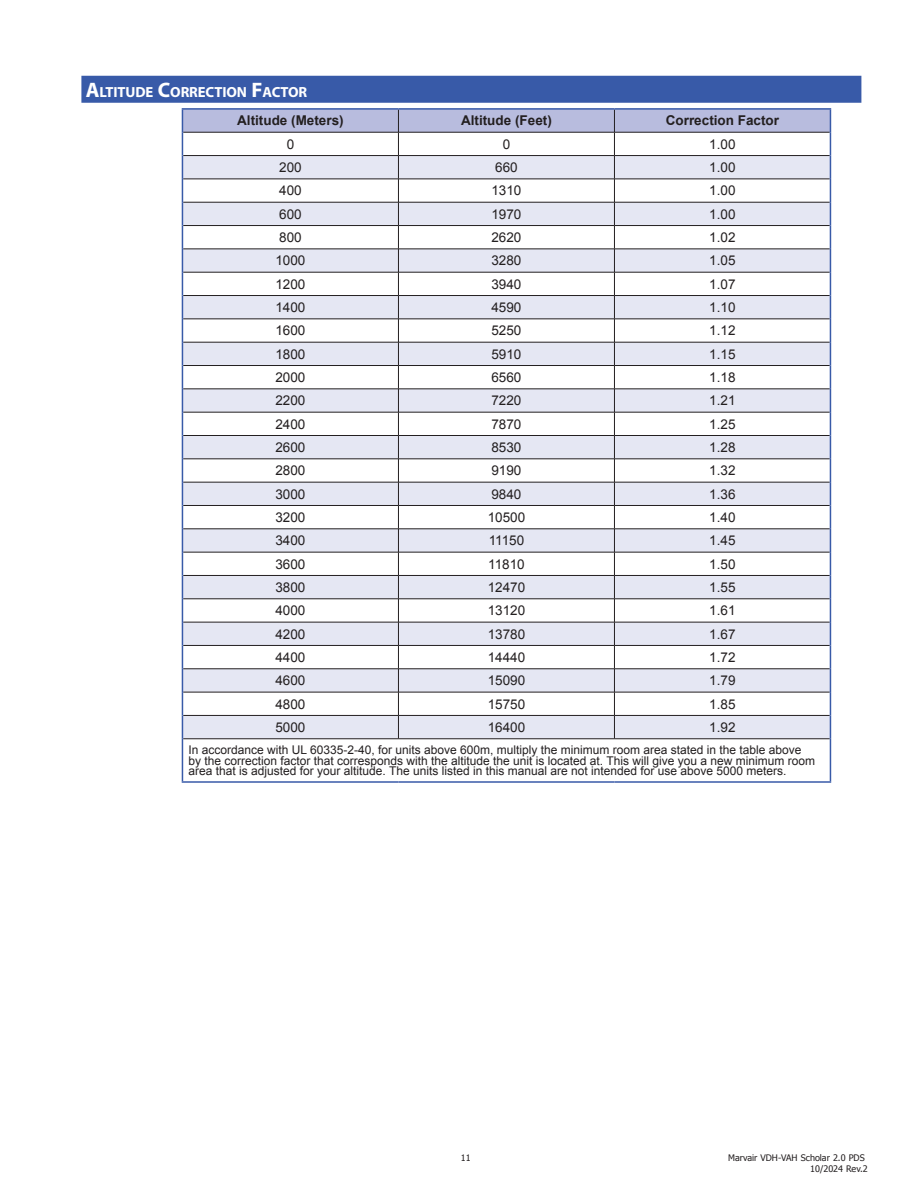
<style>
.page{position:relative;width:918px;height:1188px;background:#fff}
.page>*{position:absolute;margin:0;border:0;box-sizing:border-box;transform-origin:0 0}
.subhead{font:700 14.7px "Myriad Pro";letter-spacing:-.005em;color:#fff}
.Table_Style{font:13.5px "Arial";color:#231f20}
.Table_Style-2{font:700 13.5px "Arial";color:#231f20}
.Table_Style-3{font:12px/10.5px "Arial";color:#231f20}
.t1{font:9px/10.5px "Tahoma";color:#231f20}
.s1{font-size:21px}
</style>
<div class="page">
<div style="left:81px;top:76px;width:780px;height:27px;background:#385aa8"></div>
<hr style="left:183px;top:739px;width:215px;height:1px;background:#231f20">
<hr style="left:398px;top:739px;width:216px;height:1px;background:#231f20">
<hr style="left:614px;top:739px;width:216px;height:1px;background:#231f20">
<hr style="left:182px;top:108px;width:216px;height:2px;background:#385aa8">
<hr style="left:398px;top:108px;width:216px;height:2px;background:#385aa8">
<hr style="left:614px;top:108px;width:217px;height:2px;background:#385aa8">
<svg style="left:182px;top:109px;width:649px;height:630px"></svg>
<hr style="left:182px;top:739px;width:1px;height:42px;background:#385aa8">
<hr style="left:830px;top:739px;width:1px;height:42px;background:#385aa8">
<hr style="left:182px;top:781px;width:216px;height:2px;background:#385aa8">
<hr style="left:398px;top:781px;width:216px;height:2px;background:#385aa8">
<hr style="left:614px;top:781px;width:217px;height:2px;background:#385aa8">
<p class="subhead" style="left:86px;top:82px;width:223px"><span class="s1">A</span>LTITUDE <span class="s1">C</span>ORRECTION <span class="s1">F</span>ACTOR</p>
<p class="Table_Style-2" style="left:237px;top:112px;width:108px">Altitude (Meters)</p>
<p class="Table_Style-2" style="left:461px;top:112px;width:92px">Altitude (Feet)</p>
<p class="Table_Style-2" style="left:666px;top:112px;width:115px">Correction Factor</p>
<p class="Table_Style" style="left:287px;top:135px;width:9px">0</p>
<p class="Table_Style" style="left:503px;top:135px;width:9px">0</p>
<p class="Table_Style" style="left:709px;top:135px;width:28px">1.00</p>
<p class="Table_Style" style="left:279px;top:159px;width:24px">200</p>
<p class="Table_Style" style="left:495px;top:159px;width:24px">660</p>
<p class="Table_Style" style="left:709px;top:159px;width:28px">1.00</p>
<p class="Table_Style" style="left:279px;top:182px;width:24px">400</p>
<p class="Table_Style" style="left:491px;top:182px;width:32px">1310</p>
<p class="Table_Style" style="left:709px;top:182px;width:28px">1.00</p>
<p class="Table_Style" style="left:279px;top:205px;width:24px">600</p>
<p class="Table_Style" style="left:491px;top:205px;width:32px">1970</p>
<p class="Table_Style" style="left:709px;top:205px;width:28px">1.00</p>
<p class="Table_Style" style="left:279px;top:229px;width:24px">800</p>
<p class="Table_Style" style="left:491px;top:229px;width:32px">2620</p>
<p class="Table_Style" style="left:709px;top:229px;width:28px">1.02</p>
<p class="Table_Style" style="left:275px;top:252px;width:32px">1000</p>
<p class="Table_Style" style="left:491px;top:252px;width:32px">3280</p>
<p class="Table_Style" style="left:709px;top:252px;width:28px">1.05</p>
<p class="Table_Style" style="left:275px;top:275px;width:32px">1200</p>
<p class="Table_Style" style="left:491px;top:275px;width:32px">3940</p>
<p class="Table_Style" style="left:709px;top:275px;width:28px">1.07</p>
<p class="Table_Style" style="left:275px;top:299px;width:32px">1400</p>
<p class="Table_Style" style="left:491px;top:299px;width:32px">4590</p>
<p class="Table_Style" style="left:709px;top:299px;width:28px">1.10</p>
<p class="Table_Style" style="left:275px;top:322px;width:32px">1600</p>
<p class="Table_Style" style="left:491px;top:322px;width:32px">5250</p>
<p class="Table_Style" style="left:709px;top:322px;width:28px">1.12</p>
<p class="Table_Style" style="left:275px;top:345px;width:32px">1800</p>
<p class="Table_Style" style="left:491px;top:345px;width:32px">5910</p>
<p class="Table_Style" style="left:709px;top:345px;width:28px">1.15</p>
<p class="Table_Style" style="left:275px;top:369px;width:32px">2000</p>
<p class="Table_Style" style="left:491px;top:369px;width:32px">6560</p>
<p class="Table_Style" style="left:709px;top:369px;width:28px">1.18</p>
<p class="Table_Style" style="left:275px;top:392px;width:32px">2200</p>
<p class="Table_Style" style="left:491px;top:392px;width:32px">7220</p>
<p class="Table_Style" style="left:709px;top:392px;width:28px">1.21</p>
<p class="Table_Style" style="left:275px;top:415px;width:32px">2400</p>
<p class="Table_Style" style="left:491px;top:415px;width:32px">7870</p>
<p class="Table_Style" style="left:709px;top:415px;width:28px">1.25</p>
<p class="Table_Style" style="left:275px;top:438px;width:32px">2600</p>
<p class="Table_Style" style="left:491px;top:438px;width:32px">8530</p>
<p class="Table_Style" style="left:709px;top:438px;width:28px">1.28</p>
<p class="Table_Style" style="left:275px;top:462px;width:32px">2800</p>
<p class="Table_Style" style="left:491px;top:462px;width:32px">9190</p>
<p class="Table_Style" style="left:709px;top:462px;width:28px">1.32</p>
<p class="Table_Style" style="left:275px;top:485px;width:32px">3000</p>
<p class="Table_Style" style="left:491px;top:485px;width:32px">9840</p>
<p class="Table_Style" style="left:709px;top:485px;width:28px">1.36</p>
<p class="Table_Style" style="left:275px;top:508px;width:32px">3200</p>
<p class="Table_Style" style="left:488px;top:508px;width:39px">10500</p>
<p class="Table_Style" style="left:709px;top:508px;width:28px">1.40</p>
<p class="Table_Style" style="left:275px;top:532px;width:32px">3400</p>
<p class="Table_Style" style="left:489px;top:532px;width:37px">11150</p>
<p class="Table_Style" style="left:709px;top:532px;width:28px">1.45</p>
<p class="Table_Style" style="left:275px;top:555px;width:32px">3600</p>
<p class="Table_Style" style="left:488px;top:555px;width:38px">11810</p>
<p class="Table_Style" style="left:709px;top:555px;width:28px">1.50</p>
<p class="Table_Style" style="left:275px;top:578px;width:32px">3800</p>
<p class="Table_Style" style="left:488px;top:578px;width:39px">12470</p>
<p class="Table_Style" style="left:709px;top:578px;width:28px">1.55</p>
<p class="Table_Style" style="left:275px;top:602px;width:32px">4000</p>
<p class="Table_Style" style="left:488px;top:602px;width:39px">13120</p>
<p class="Table_Style" style="left:709px;top:602px;width:28px">1.61</p>
<p class="Table_Style" style="left:275px;top:625px;width:32px">4200</p>
<p class="Table_Style" style="left:488px;top:625px;width:39px">13780</p>
<p class="Table_Style" style="left:709px;top:625px;width:28px">1.67</p>
<p class="Table_Style" style="left:275px;top:648px;width:32px">4400</p>
<p class="Table_Style" style="left:488px;top:648px;width:39px">14440</p>
<p class="Table_Style" style="left:709px;top:648px;width:28px">1.72</p>
<p class="Table_Style" style="left:275px;top:672px;width:32px">4600</p>
<p class="Table_Style" style="left:488px;top:672px;width:39px">15090</p>
<p class="Table_Style" style="left:709px;top:672px;width:28px">1.79</p>
<p class="Table_Style" style="left:275px;top:695px;width:32px">4800</p>
<p class="Table_Style" style="left:488px;top:695px;width:39px">15750</p>
<p class="Table_Style" style="left:709px;top:695px;width:28px">1.85</p>
<p class="Table_Style" style="left:275px;top:718px;width:32px">5000</p>
<p class="Table_Style" style="left:488px;top:718px;width:39px">16400</p>
<p class="Table_Style" style="left:709px;top:718px;width:28px">1.92</p>
<p class="Table_Style-3" style="left:188px;top:745px;width:628px">In accordance with UL 60335-2-40, for units above 600m, multiply the minimum room area stated in the table above by the correction factor that corresponds with the altitude the unit is located at. This will give you a new minimum room area that is adjusted for your altitude. The units listed in this manual are not intended for use above 5000 meters.</p>
<p class="t1" style="left:461px;top:1152px;width:11px">11</p>
<p class="t1" style="left:810px;top:1152px;width:59px;text-indent:-82px">Marvair VDH-VAH Scholar 2.0 PDS<br>10/2024 Rev.2</p>
</div>
